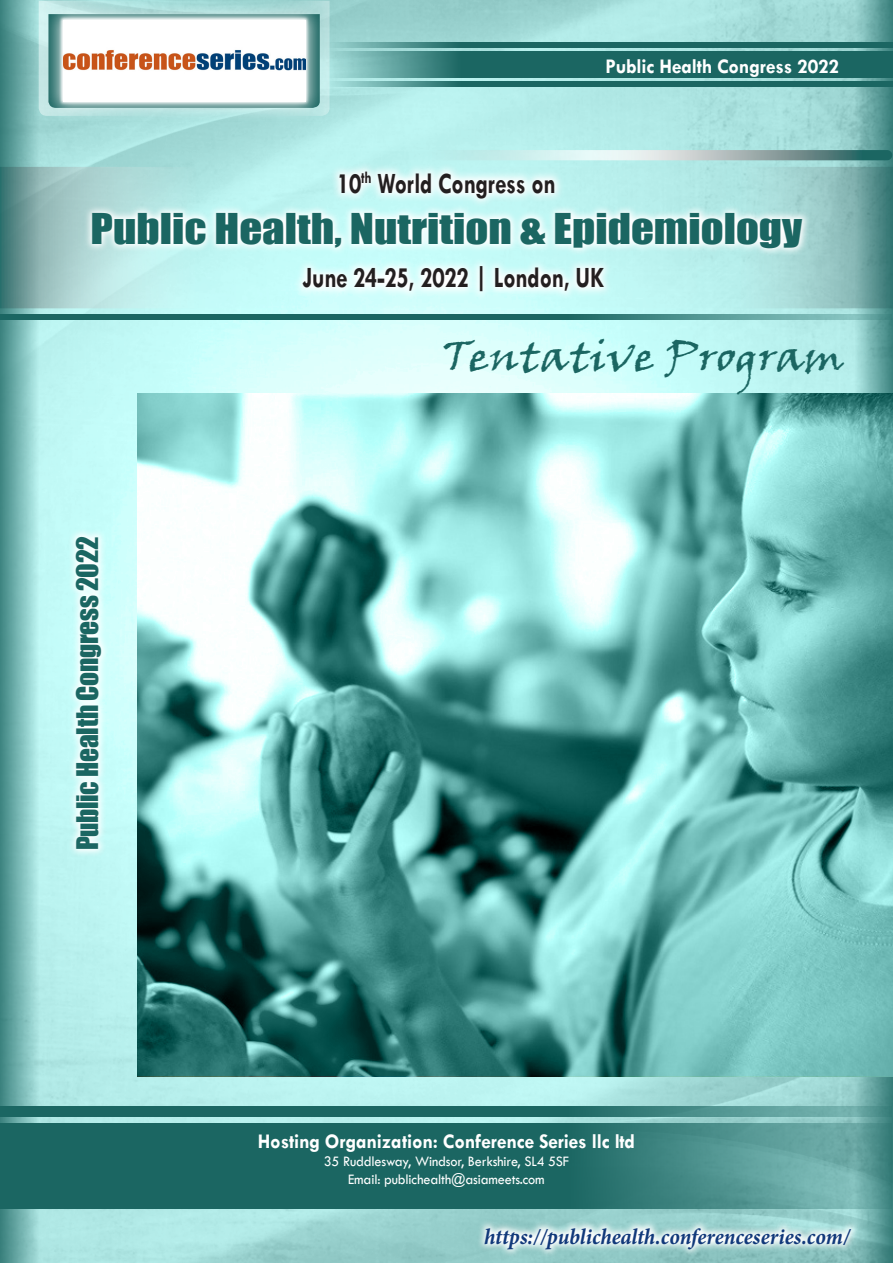
<style>
.page{position:relative;width:893px;height:1263px;background:#fff}
.page>*{position:absolute;margin:0;border:0;box-sizing:border-box;transform-origin:0 0}
.t1{font:41.7px "Viner Hand ITC";color:#1b6662;scale:1.1 1}
.t2{font:39px "Impact";color:#1b6662;scale:1.15 1}
.t3{font:700 29.7px "Tw Cen";letter-spacing:-.01em;color:#231f20;scale:.78 1}
.t4{font:27.45px "Impact";letter-spacing:-.01em;color:#1b6662}
.t5{font:italic 700 22.5px "Minion Pro";letter-spacing:-.005em;color:#11397a;scale:.95 1}
.t6{font:700 21px "Tw Cen";letter-spacing:-.01em;color:#fff;scale:.95 1}
.t7{font:15px "Tw Cen";letter-spacing:-.01em;color:#fff;scale:.95 1}
</style>
<div class="page">
<img style="left:39px;top:0;width:815px;height:1263px">
<svg style="left:477px;top:1219px;width:377px;height:39px"></svg>
<svg style="left:335px;top:51px;width:519px;height:27px;background:#2b7470"></svg>
<svg style="left:335px;top:82px;width:519px;height:5px;background:#2c7571"></svg>
<svg style="left:335px;top:42px;width:519px;height:5px;background:#2a726e"></svg>
<svg style="left:39px;top:1px;width:296px;height:120px;background:#b5e2e0"></svg>
<div style="left:43px;top:0;width:282px;height:122px;background:#fff;opacity:.75"></div>
<img style="left:63px;top:20px;width:242px;height:82px">
<svg style="left:0;top:0;width:39px;height:1263px;background:#75b5b2"></svg>
<svg style="left:854px;top:0;width:39px;height:1263px;background:#60a19d"></svg>
<svg style="left:284px;top:150px;width:608px;height:10px;background:#aed1cf"></svg>
<svg style="left:1px;top:315px;width:891px;height:5px;background:#307875"></svg>
<svg style="left:395px;top:170px;width:495px;height:135px;background:#a0d5d2"></svg>
<div style="left:0;top:167px;width:893px;height:141px;border:2px solid #fff"></div>
<svg style="left:3px;top:170px;width:389px;height:135px;background:#a8d7d5"></svg>
<div style="left:0;top:167px;width:395px;height:141px;border:2px solid #fff"></div>
<svg style="left:1px;top:1106px;width:891px;height:10px;background:#2d7571"></svg>
<svg style="left:1px;top:1124px;width:891px;height:85px;background:#2d7571"></svg>
<img style="left:137px;top:394px;width:756px;height:682px">
<svg style="left:68px;top:528px;width:42px;height:330px"></svg>
<svg style="left:293px;top:257px;width:321px;height:44px"></svg>
<svg style="left:330px;top:162px;width:235px;height:42px"></svg>
<svg style="left:83px;top:204px;width:728px;height:53px"></svg>
<h3 class="t6" style="left:605px;top:53px;width:247px">Public Health Congress 2022</h3>
<p class="t3" style="left:337px;top:165px;width:282px">10<sup>th</sup> World Congress on</p>
<p class="t2" style="left:91px;top:198px;width:620px">Public Health, Nutrition &amp; Epidemiology</p>
<p class="t3" style="left:303px;top:260px;width:389px">June 24-25, 2022 | London, UK</p>
<p class="t4" style="left:66px;top:850px;width:316px;rotate:-90deg">Public Health Congress 2022</p>
<p class="t1" style="left:442px;top:330px;width:368px">Tentative Program</p>
<p class="t6" style="left:258px;top:1128px;width:399px">Hosting Organization: Conference Series llc ltd</p>
<p class="t7" style="left:324px;top:1152px;width:260px">35 Ruddlesway, Windsor, Berkshire, SL4 5SF</p>
<p class="t7" style="left:348px;top:1170px;width:208px">Email: publichealth@asiameets.com</p>
<h3 class="t5" style="left:484px;top:1221px;width:386px">https://publichealth.conferenceseries.com/</h3>
</div>
